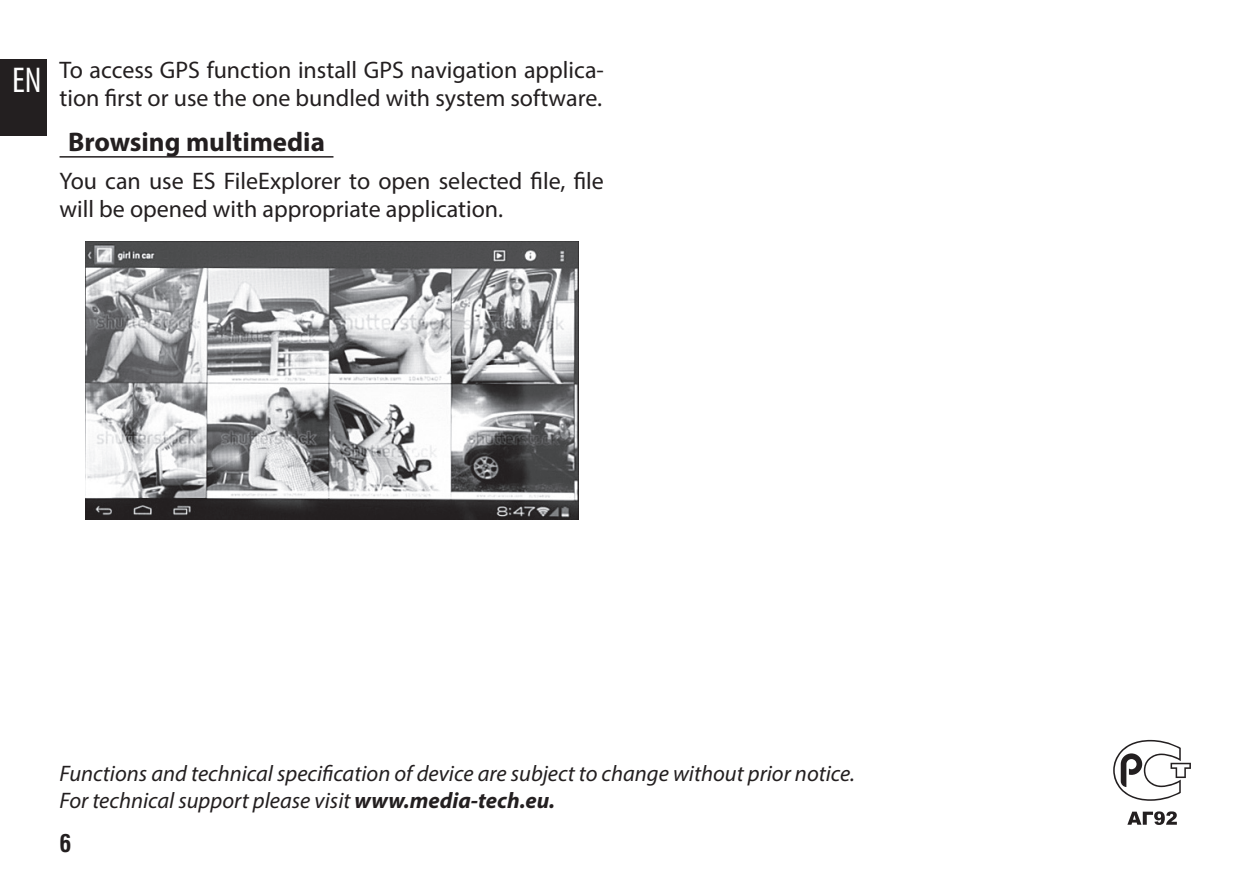
<style>
.page{position:relative;width:1259px;height:893px;background:#fff}
.page>*{position:absolute;margin:0;border:0;box-sizing:border-box;transform-origin:0 0}
.t1{font:condensed 36px "Myriad Pro";color:#fff}
.t2{font:700 27px "Myriad Pro";color:#231f20}
.t3{font:24px/28.8px "Myriad Pro";color:#231f20}
.t4{font:700 condensed 24px "Swiss 721 PL";color:#231f20}
.t5{font:italic 22.5px/27px "Myriad Pro";color:#231f20}
.s1{font-weight:700}
</style>
<div class="page">
<div style="left:0;top:60px;width:47px;height:76px;background:#231f20"></div>
<hr style="left:60px;top:156px;width:273px;height:2px;background:#231f20">
<img style="left:85px;top:241px;width:493px;height:279px">
<svg style="left:1113px;top:740px;width:78px;height:61px"></svg>
<svg style="left:1127px;top:811px;width:49px;height:14px"></svg>
<h1 class="t1" style="left:12px;top:58px;width:31px">EN</h1>
<p class="t3" style="left:60px;top:55px;width:546px">To access GPS function install GPS navigation applica&shy;tion first or use the one bundled with system software.</p>
<p class="t2" style="left:68px;top:125px;width:258px">Browsing multimedia</p>
<p class="t3" style="left:60px;top:166px;width:546px">You can use ES FileExplorer to open selected file, file will be opened with appropriate application.</p>
<p class="t5" style="left:60px;top:759px;width:797px">Functions and technical specification of device are subject to change without prior notice.<br>For technical support please visit <span class="s1">www.media-tech.eu.</span></p>
<p class="t4" style="left:60px;top:829px;width:13px">6</p>
</div>
